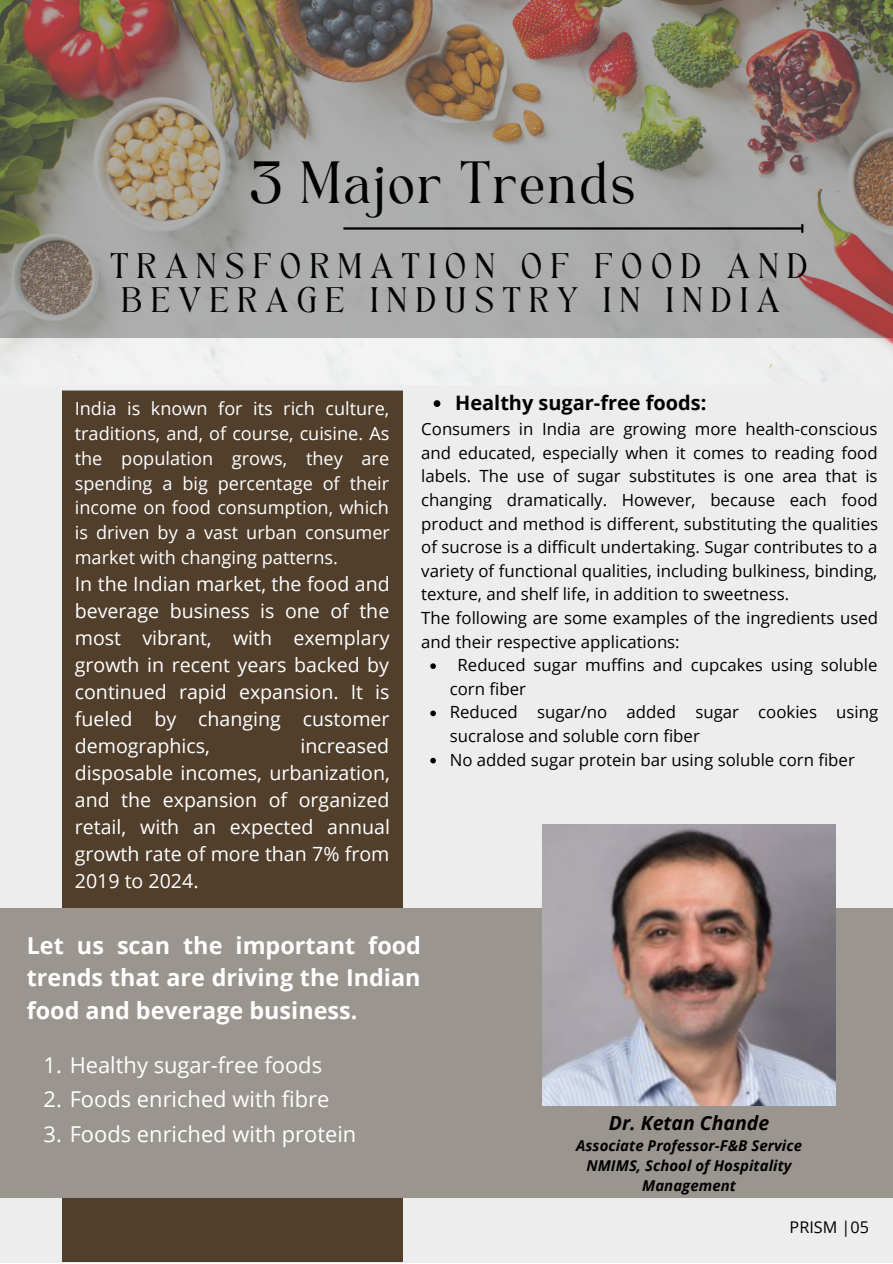
<style>
.page{position:relative;width:893px;height:1264px;background:#fff}
.page>*{position:absolute;margin:0;border:0;box-sizing:border-box;transform-origin:0 0}
.t1{font:41.55px "TAN Angleton";color:#000}
.t2{font:24.75px/33.8px "TAN Angleton";letter-spacing:.29em;color:#000}
.t3{font:700 23.4px/32.5px "Open Sans";color:#fff;text-align:justify}
.t4{font:21.9px "Open Sans";color:#fff}
.t5{font:700 19.95px "Open Sans";color:#000}
.t6{font:19.65px/27px "Open Sans";color:#fff;text-align:justify}
.t7{font:italic 700 19.5px "Open Sans";color:#000}
.t8{font:18.15px/24.8px "Open Sans";color:#fff;text-align:justify}
.t9{font:16.8px/23.5px "Open Sans";color:#000}
.t10{font:16.2px "Open Sans";color:#000}
.t11{font:italic 700 15px/20.1px "Open Sans";letter-spacing:.005em;color:#000;text-align:center}
</style>
<div class="page">
<div style="left:0;top:0;width:892px;height:1262px;background:#ededed"></div>
<div style="left:62px;top:390px;width:341px;height:871px;background:#513f2c"></div>
<img style="left:0;top:0;width:892px;height:337px">
<hr style="left:343px;top:227px;width:458px;height:2px;background:#000">
<svg style="left:801px;top:224px;width:2px;height:9px"></svg>
<div style="left:0;top:908px;width:892px;height:288px;background:#9b958f"></div>
<img style="left:543px;top:824px;width:292px;height:281px">
<svg style="left:433px;top:400px;width:7px;height:7px"></svg>
<svg style="left:430px;top:663px;width:6px;height:6px"></svg>
<svg style="left:430px;top:710px;width:6px;height:6px"></svg>
<svg style="left:430px;top:757px;width:6px;height:6px"></svg>
<h1 class="t1" style="left:249px;top:161px;width:389px">3 Major Trends</h1>
<h2 class="t2" style="left:121px;top:253px;width:689px;text-indent:-11px">TRANSFORMATION OF FOOD AND<br>BEVERAGE INDUSTRY IN INDIA</h2>
<p class="t8" style="left:75px;top:396px;width:316px">India is known for its rich culture, traditions, and, of course, cuisine. As the population grows, they are spending a big percentage of their income on food consumption, which is driven by a vast urban consumer market with changing patterns.</p>
<p class="t6" style="left:75px;top:569px;width:316px">In the Indian market, the food and beverage business is one of the most vibrant, with exemplary growth in recent years backed by continued rapid expansion. It is fueled by changing customer demographics,</p>
<p class="t6" style="left:75px;top:731px;width:316px;text-indent:226px">increased disposable incomes, urbanization, and the expansion of organized retail, with an expected annual growth rate of more than 7% from 2019 to 2024.</p>
<p class="t5" style="left:455px;top:389px;width:253px">Healthy sugar-free foods:</p>
<p class="t9" style="left:421px;top:417px;width:458px">Consumers in India are growing more health-conscious and educated, especially when it comes to reading food labels. The use of sugar substitutes is one area that is changing dramatically. However, because each food product and method is different, substituting the qualities of sucrose is a difficult undertaking. Sugar contributes to a variety of functional qualities, including bulkiness, binding, texture, and shelf life, in addition to sweetness.<br>The following are some examples of the ingredients used and their respective applications:</p>
<p class="t9" style="left:450px;top:653px;width:430px;text-indent:8px">Reduced sugar muffins and cupcakes using soluble corn fiber<br>Reduced sugar/no added sugar cookies using sucralose and soluble corn fiber<br>No added sugar protein bar using soluble corn fiber</p>
<h3 class="t3" style="left:27px;top:928px;width:396px">Let us scan the important food trends that are driving the Indian food and beverage business.</h3>
<h3 class="t4" style="left:43px;top:1049px;width:280px">1. Healthy sugar-free foods</h3>
<h3 class="t4" style="left:43px;top:1083px;width:287px">2. Foods enriched with fibre</h3>
<h3 class="t4" style="left:43px;top:1118px;width:314px">3. Foods enriched with protein</h3>
<p class="t7" style="left:608px;top:1109px;width:162px">Dr. Ketan Chande</p>
<p class="t11" style="left:576px;top:1135px;width:227px">Associate Professor-F&amp;B Service<br>NMIMS, School of Hospitality<br>Management</p>
<p class="t10" style="left:789px;top:1215px;width:81px">PRISM |05</p>
</div>
